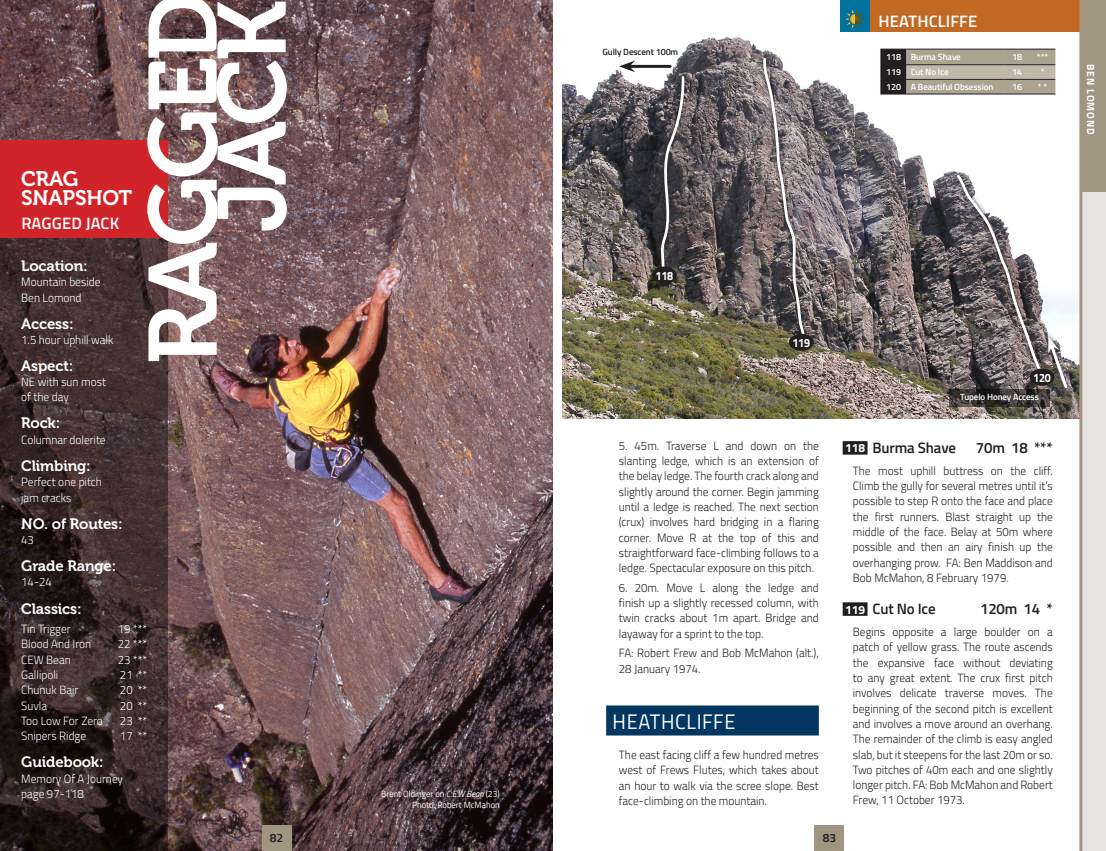
<style>
.page{position:relative;width:1106px;height:851px;background:#fff}
.page>*{position:absolute;margin:0;border:0;box-sizing:border-box;transform-origin:0 0}
.Section_Big_Head{font:96px "Museo 700";letter-spacing:-.045em;color:#fff}
.Intro_Header{font:21px/19.5px "Museo 700";letter-spacing:-.01em;color:#fff}
.Buttress_Name_1{font:21px "Titillium Web";letter-spacing:.03em;color:#fff;scale:.95 1}
.Topo_Name_1{font:600 16.5px "Titillium Web";letter-spacing:.01em;color:#fff}
.Intro_Header-2{font:15px "Museo 700";letter-spacing:-.01em;color:#fff}
._3char_Black_1line{font:600 15px "Titillium Web";letter-spacing:-.01em;color:#231f20}
.Body_Main_1{font:300 12px/15.3px "Titillium Web";color:#231f20;text-align:justify;scale:.95 1}
.Body_Main_2{font:300 12px/15.3px "Titillium Web";color:#231f20;text-align:justify;scale:.95 1}
.Body_Main_1-2{font:300 12px/15.3px "Titillium Web";color:#fff;scale:.95 1}
.Body_Main_2-2{font:300 12px/15.3px "Titillium Web";color:#fff;scale:.95 1}
.Body_Intro{font:300 12px/15px "Titillium Web";color:#fff;scale:.95 1}
.Topo_Numbers_1{font:700 12px "Titillium Web";letter-spacing:-.02em;color:#fff;scale:.9 1}
.t1{font:600 12px "Titillium Web";color:#231f20}
.t2{font:700 10.5px "Titillium Web";color:#fff}
.Grades_table_text{font:600 9px "Titillium Web";letter-spacing:-.01em;color:#fff}
.Caption_White{font:9px/10.5px "Titillium Web";color:#fff;text-align:right;scale:.95 1}
.Grades_table_text-2{font:600 9px "Titillium Web";letter-spacing:-.01em;color:#231f20}
.Grades_Number_Text{font:600 9px "Titillium Web";letter-spacing:-.01em;color:#fff}
.s1{font-style:italic}
.s2{font-weight:700;font-size:12px;color:#fff}
</style>
<div class="page">
<img style="left:562px;top:37px;width:517px;height:381px">
<div style="left:656px;top:53px;width:393px;height:329px;background:#231f20;opacity:.7"></div>
<img style="left:660px;top:56px;width:387px;height:324px">
<div style="left:840px;top:0;width:266px;height:32px;background:#c26924"></div>
<div style="left:652px;top:266px;width:24px;height:17px;background:#231f20;border-radius:50%"></div>
<div style="left:789px;top:334px;width:24px;height:17px;background:#231f20;border-radius:50%"></div>
<div style="left:1029px;top:368px;width:25px;height:17px;background:#231f20;border-radius:50%"></div>
<svg style="left:880px;top:49px;width:175px;height:46px;background:#948d7f"></svg>
<svg style="left:949px;top:389px;width:100px;height:17px;background:#353230"></svg>
<hr style="left:629px;top:65px;width:41px;height:3px;background:#231f20">
<svg style="left:619px;top:60px;width:16px;height:12px"></svg>
<div style="left:1043px;top:332px;width:28px;height:60px;background:#231f20;opacity:.7"></div>
<svg style="left:1048px;top:336px;width:21px;height:54px"></svg>
<div style="left:606px;top:705px;width:213px;height:30px;background:#033661"></div>
<div style="left:842px;top:441px;width:25px;height:13px;background:#231f20"></div>
<div style="left:842px;top:602px;width:25px;height:13px;background:#231f20"></div>
<div style="left:840px;top:0;width:30px;height:32px;background:#00729f"></div>
<svg style="left:845px;top:9px;width:20px;height:20px"></svg>
<img style="left:0;top:0;width:553px;height:850px">
<svg style="left:0;top:238px;width:167px;height:612px;background:#382829"></svg>
<div style="left:0;top:140px;width:167px;height:98px;background:#d1232a"></div>
<svg style="left:1079px;top:0;width:27px;height:850px;background:#ded9d2"></svg>
<div style="left:814px;top:825px;width:30px;height:25px;background:#9f9580"></div>
<div style="left:261px;top:825px;width:30px;height:25px;background:#9f9580"></div>
<div style="left:1081px;top:0;width:25px;height:191px;background:#9f9580"></div>
<p class="Section_Big_Head" style="left:130px;top:364px;width:373px;rotate:-90deg">RAGGED</p>
<p class="Section_Big_Head" style="left:199px;top:232px;width:233px;rotate:-90deg">JACK</p>
<p class="Intro_Header" style="left:21px;top:169px;width:112px">CRAG<br>SNAPSHOT</p>
<p class="Topo_Name_1" style="left:21px;top:210px;width:100px">RAGGED JACK</p>
<p class="Intro_Header-2" style="left:21px;top:257px;width:68px">Location:</p>
<p class="Body_Main_1-2" style="left:21px;top:274px;width:85px">Mountain beside<br>Ben Lomond</p>
<p class="Intro_Header-2" style="left:21px;top:315px;width:54px">Access:</p>
<p class="Body_Main_1-2" style="left:21px;top:331px;width:99px">1.5 hour uphill walk</p>
<p class="Intro_Header-2" style="left:21px;top:357px;width:54px">Aspect:</p>
<p class="Body_Intro" style="left:21px;top:374px;width:91px">NE with sun most of the day</p>
<p class="Intro_Header-2" style="left:21px;top:415px;width:41px">Rock:</p>
<p class="Body_Main_2-2" style="left:21px;top:431px;width:90px">Columnar dolerite</p>
<p class="Intro_Header-2" style="left:21px;top:457px;width:71px">Climbing:</p>
<p class="Body_Main_2-2" style="left:21px;top:473px;width:86px">Perfect one pitch jam cracks</p>
<p class="Intro_Header-2" style="left:21px;top:515px;width:103px">NO. of Routes:</p>
<p class="Body_Main_1-2" style="left:21px;top:531px;width:15px">43</p>
<p class="Intro_Header-2" style="left:21px;top:557px;width:97px">Grade Range:</p>
<p class="Body_Main_1-2" style="left:21px;top:574px;width:34px">14-24</p>
<p class="Intro_Header-2" style="left:21px;top:600px;width:62px">Classics:</p>
<p class="Body_Main_1-2" style="left:21px;top:620px;width:53px">Tin Trigger</p>
<p class="Body_Main_1-2" style="left:118px;top:620px;width:33px">19 ***</p>
<p class="Body_Main_1-2" style="left:21px;top:636px;width:75px">Blood And Iron</p>
<p class="Body_Main_1-2" style="left:118px;top:636px;width:33px">22 ***</p>
<p class="Body_Main_1-2" style="left:21px;top:651px;width:54px">CEW Bean</p>
<p class="Body_Main_1-2" style="left:118px;top:651px;width:33px">23 ***</p>
<p class="Body_Main_1-2" style="left:21px;top:666px;width:40px">Gallipoli</p>
<p class="Body_Main_1-2" style="left:120px;top:666px;width:30px">21 **</p>
<p class="Body_Main_1-2" style="left:21px;top:681px;width:62px">Chunuk Bair</p>
<p class="Body_Main_1-2" style="left:120px;top:681px;width:30px">20 **</p>
<p class="Body_Main_1-2" style="left:21px;top:697px;width:29px">Suvla</p>
<p class="Body_Main_1-2" style="left:120px;top:697px;width:30px">20 **</p>
<p class="Body_Main_1-2" style="left:21px;top:712px;width:87px">Too Low For Zero</p>
<p class="Body_Main_1-2" style="left:120px;top:712px;width:30px">23 **</p>
<p class="Body_Main_1-2" style="left:21px;top:727px;width:70px">Snipers Ridge</p>
<p class="Body_Main_1-2" style="left:120px;top:727px;width:30px">17 **</p>
<p class="Intro_Header-2" style="left:21px;top:753px;width:84px">Guidebook:</p>
<p class="Body_Main_1-2" style="left:21px;top:770px;width:109px">Memory Of A Journey page 97-118</p>
<p class="Caption_White" style="left:381px;top:788px;width:126px">Brent Oldinger on <span class="s1">C.E.W Bean</span> (23)<br>Photo: Robert McMahon</p>
<p class="Grades_table_text-2" style="left:602px;top:45px;width:77px">Gully Descent 100m</p>
<p class="Topo_Numbers_1" style="left:655px;top:266px;width:21px">118</p>
<p class="Topo_Numbers_1" style="left:792px;top:333px;width:21px">119</p>
<p class="Body_Main_2" style="left:619px;top:437px;width:212px">5. 45m. Traverse L and down on the slanting ledge, which is an extension of the belay ledge. The fourth crack along and slightly around the corner. Begin jamming until a ledge is reached. The next section (crux) involves hard bridging in a flaring corner. Move R at the top of this and straightforward face-climbing follows to a ledge. Spectacular exposure on this pitch.</p>
<p class="Body_Main_2" style="left:619px;top:579px;width:212px">6. 20m. Move L along the ledge and finish up a slightly recessed column, with twin cracks about 1m apart. Bridge and layaway for a sprint to the top.</p>
<p class="Body_Main_2" style="left:619px;top:644px;width:212px">FA: Robert Frew and Bob McMahon (alt.),<br>28 January 1974.</p>
<p class="Buttress_Name_1" style="left:612px;top:705px;width:131px">HEATHCLIFFE</p>
<p class="Body_Main_1" style="left:619px;top:746px;width:212px">The east facing cliff a few hundred metres west of Frews Flutes, which takes about an hour to walk via the scree slope. Best face-climbing on the mountain.</p>
<p class="t1" style="left:270px;top:829px;width:15px">82</p>
<p class="t1" style="left:822px;top:829px;width:15px">83</p>
<p class="Topo_Name_1" style="left:878px;top:9px;width:100px">HEATHCLIFFE</p>
<p class="Grades_table_text" style="left:886px;top:50px;width:16px">118</p>
<p class="Grades_table_text" style="left:910px;top:50px;width:52px">Burma Shave</p>
<p class="Grades_table_text" style="left:1012px;top:50px;width:11px">18</p>
<p class="Grades_table_text" style="left:1037px;top:50px;width:13px">***</p>
<p class="Grades_Number_Text" style="left:886px;top:65px;width:16px">119</p>
<p class="Grades_table_text" style="left:910px;top:65px;width:39px">Cut No Ice</p>
<p class="Grades_table_text" style="left:1012px;top:65px;width:11px">14</p>
<p class="Grades_table_text" style="left:1040px;top:65px;width:5px">*</p>
<p class="Grades_Number_Text" style="left:886px;top:80px;width:16px">120</p>
<p class="Grades_table_text" style="left:910px;top:80px;width:84px">A Beautiful Obsession</p>
<p class="Grades_table_text" style="left:1012px;top:80px;width:11px">16</p>
<p class="Grades_table_text" style="left:1037px;top:80px;width:11px">* *</p>
<p class="Topo_Numbers_1" style="left:1033px;top:368px;width:21px">120</p>
<p class="Grades_table_text" style="left:960px;top:390px;width:80px">Tupelo Honey Access</p>
<p class="_3char_Black_1line" style="left:845px;top:436px;width:112px"><span class="s2">118</span> Burma Shave</p>
<p class="_3char_Black_1line" style="left:976px;top:436px;width:78px">70m 18 ***</p>
<p class="Body_Main_1" style="left:853px;top:462px;width:212px">The most uphill buttress on the cliff.<br>Climb the gully for several metres until it’s possible to step R onto the face and place the first runners. Blast straight up the middle of the face. Belay at 50m where possible and then an airy finish up the overhanging prow. FA: Ben Maddison and Bob McMahon, 8 February 1979.</p>
<p class="_3char_Black_1line" style="left:845px;top:597px;width:92px"><span class="s2">119</span> Cut No Ice</p>
<p class="_3char_Black_1line" style="left:980px;top:597px;width:74px">120m 14 *</p>
<p class="Body_Main_1" style="left:853px;top:623px;width:212px">Begins opposite a large boulder on a patch of yellow grass. The route ascends the expansive face without deviating to any great extent. The crux first pitch involves delicate traverse moves. The beginning of the second pitch is excellent and involves a move around an overhang.<br>The remainder of the climb is easy angled slab, but it steepens for the last 20m or so.<br>Two pitches of 40m each and one slightly longer pitch. FA: Bob McMahon and Robert Frew, 11 October 1973.</p>
<p class="t2" style="left:1098px;top:64px;width:71px;rotate:90deg">Ben Lomond</p>
</div>
